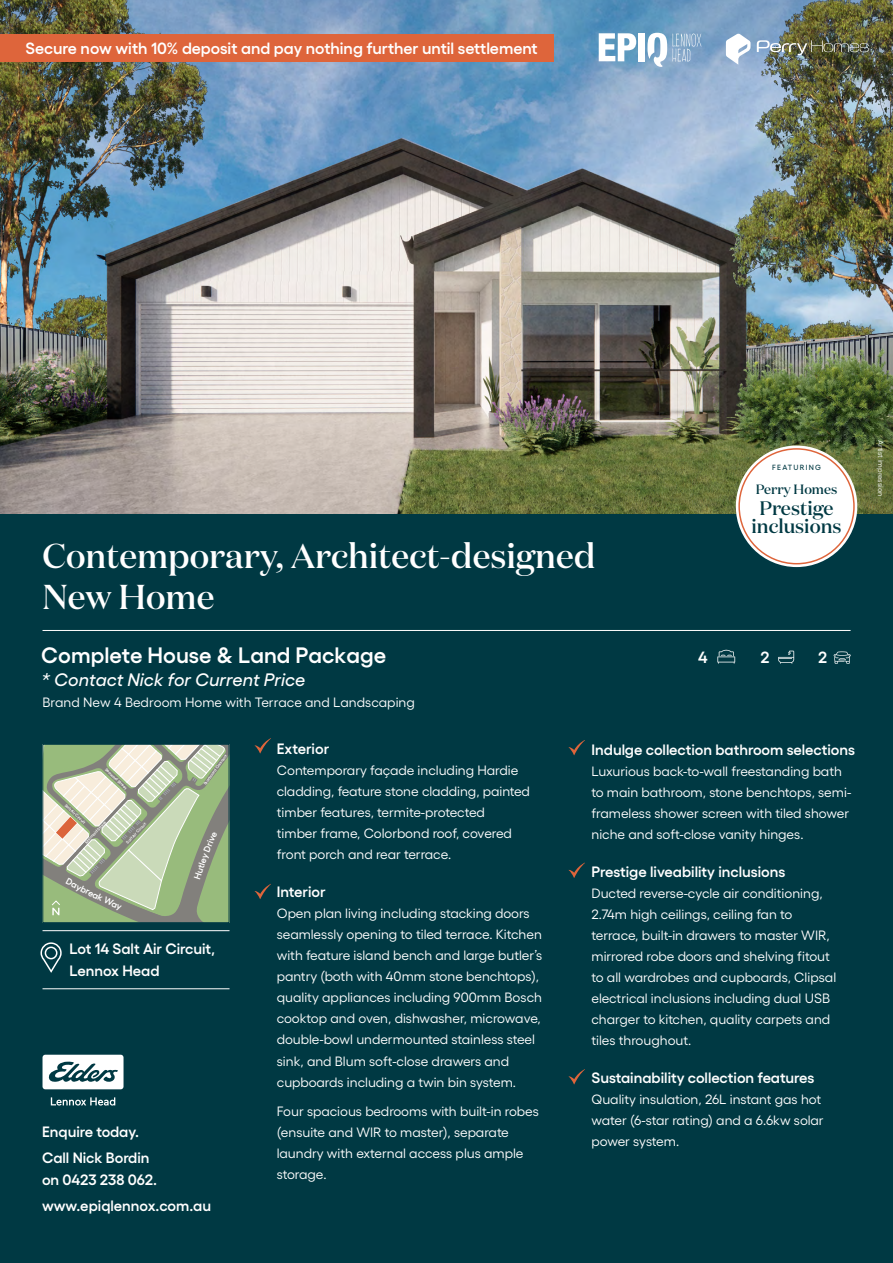
<style>
.page{position:relative;width:893px;height:1263px;background:#fff}
.page>*{position:absolute;margin:0;border:0;box-sizing:border-box;transform-origin:0 0}
.t1{font:500 34.5px/41.4px "Domaine Display";color:#fff}
.t2{font:600 22.35px "Gellix";color:#fff}
.t3{font:500 19.5px/17.4px "Domaine Display";color:#003943;text-align:center}
.t4{font:italic 500 18px "Gellix";color:#fff}
.t5{font:600 16.2px "Gellix";color:#fff}
.t6{font:600 15px/26px "Gellix";color:#fff}
.t7{font:13.5px/21px "Gellix";color:#fff}
.t8{font:500 13.5px "Domaine Display";color:#003943}
.t9{font:600 9.15px "Gellix";color:#fff}
.t10{font:500 7.5px "Gellix";color:#fff}
.t11{font:500 7.5px "Gellix";letter-spacing:.17em;color:#003943}
.t12{font:600 4.05px "Gellix";color:#fff}
</style>
<div class="page">
<div style="left:0;top:507px;width:893px;height:756px;background:#003943"></div>
<img style="left:0;top:0;width:893px;height:513px">
<div style="left:638px;top:34px;width:7px;height:28px;background:#fff"></div>
<svg style="left:599px;top:33px;width:37px;height:28px"></svg>
<svg style="left:647px;top:33px;width:54px;height:35px"></svg>
<img style="left:757px;top:40px;width:112px;height:15px">
<svg style="left:726px;top:34px;width:24px;height:31px"></svg>
<svg style="left:43px;top:1055px;width:81px;height:34px"></svg>
<svg style="left:51px;top:1097px;width:64px;height:8px"></svg>
<hr style="left:43px;top:630px;width:808px;height:1px;background:#fff">
<hr style="left:43px;top:988px;width:187px;height:1px;background:#fff">
<hr style="left:43px;top:930px;width:187px;height:1px;background:#fff">
<svg style="left:40px;top:942px;width:22px;height:31px"></svg>
<div style="left:45px;top:946px;width:12px;height:13px;border:2px solid #fff;border-radius:50%"></div>
<svg style="left:255px;top:884px;width:16px;height:15px"></svg>
<svg style="left:255px;top:738px;width:16px;height:15px"></svg>
<svg style="left:569px;top:862px;width:16px;height:16px"></svg>
<svg style="left:569px;top:1069px;width:16px;height:15px"></svg>
<svg style="left:569px;top:740px;width:16px;height:15px"></svg>
<div style="left:0;top:35px;width:554px;height:27px;background:#de653b"></div>
<div style="left:736px;top:446px;width:121px;height:121px;background:#fff;border-radius:50%"></div>
<div style="left:738px;top:448px;width:117px;height:116px;border:2px solid #de653b;border-radius:50%"></div>
<svg style="left:717px;top:650px;width:18px;height:14px"></svg>
<svg style="left:778px;top:651px;width:16px;height:13px"></svg>
<svg style="left:834px;top:651px;width:17px;height:13px"></svg>
<svg style="left:43px;top:744px;width:186px;height:179px;background:#afbc9d"></svg>
<p class="t5" style="left:26px;top:36px;width:514px">Secure now with 10% deposit and pay nothing further until settlement</p>
<h1 class="t1" style="left:43px;top:535px;width:554px">Contemporary, Architect-designed<br>New Home</h1>
<h2 class="t2" style="left:41px;top:638px;width:346px">Complete House &amp; Land Package</h2>
<h3 class="t4" style="left:41px;top:666px;width:266px">* Contact Nick for Current Price</h3>
<p class="t7" style="left:43px;top:690px;width:374px">Brand New 4 Bedroom Home with Terrace and Landscaping</p>
<p class="t11" style="left:772px;top:462px;width:51px">FEATURING</p>
<p class="t8" style="left:756px;top:480px;width:83px">Perry Homes</p>
<h3 class="t3" style="left:752px;top:500px;width:91px">Prestige inclusions</h3>
<p class="t5" style="left:698px;top:645px;width:11px">4</p>
<p class="t5" style="left:760px;top:645px;width:11px">2</p>
<p class="t5" style="left:818px;top:645px;width:11px">2</p>
<p class="t12" style="left:108px;top:766px;width:30px;rotate:44deg">Seaward Street</p>
<p class="t12" style="left:68px;top:802px;width:28px;rotate:44deg">Salt Air Circuit</p>
<p class="t12" style="left:83px;top:840px;width:30px;rotate:-46deg">Mermaid Street</p>
<p class="t9" style="left:80px;top:879px;width:20px;rotate:27deg">ybre</p>
<p class="t12" style="left:125px;top:840px;width:28px;rotate:-46deg">Salt Air Circuit</p>
<p class="t12" style="left:202px;top:783px;width:38px;rotate:-54deg">Starboard Crescent</p>
<p class="t6" style="left:70px;top:936px;width:147px;line-height:21.8px">Lot 14 Salt Air Circuit,<br>Lennox Head</p>
<p class="t6" style="left:42px;top:1117px;width:109px">Enquire today.<br>Call Nick Bordin</p>
<p class="t6" style="left:42px;top:1165px;width:171px">on 0423 238 062. www.epiqlennox.com.au</p>
<p class="t6" style="left:277px;top:734px;width:54px">Exterior</p>
<p class="t7" style="left:277px;top:759px;width:255px">Contemporary façade including Hardie cladding, feature stone cladding, painted timber features, termite-protected<br>timber frame, Colorbond roof, covered front porch and rear terrace.</p>
<p class="t6" style="left:277px;top:878px;width:50px">Interior</p>
<p class="t7" style="left:277px;top:902px;width:267px">Open plan living including stacking doors seamlessly opening to tiled terrace. Kitchen with feature island bench and large butler’s pantry (both with 40mm stone benchtops), quality appliances including 900mm Bosch cooktop and oven, dishwasher, microwave, double-bowl undermounted stainless steel sink, and Blum soft-close drawers and cupboards including a twin bin system.</p>
<p class="t7" style="left:277px;top:1099px;width:264px">Four spacious bedrooms with built-in robes (ensuite and WIR to master), separate laundry with external access plus ample storage.</p>
<p class="t6" style="left:591px;top:735px;width:265px">Indulge collection bathroom selections</p>
<p class="t7" style="left:591px;top:759px;width:261px">Luxurious back-to-wall freestanding bath to main bathroom, stone benchtops, semi&shy;frameless shower screen with tiled shower niche and soft-close vanity hinges.</p>
<p class="t6" style="left:591px;top:857px;width:196px">Prestige liveability inclusions</p>
<p class="t7" style="left:591px;top:881px;width:246px">Ducted reverse-cycle air conditioning, 2.74m high ceilings, ceiling fan to terrace, built-in drawers to master WIR, mirrored robe doors and shelving fitout to all wardrobes and cupboards, Clipsal electrical inclusions including dual USB charger to kitchen, quality carpets and tiles throughout.</p>
<p class="t6" style="left:591px;top:1063px;width:225px">Sustainability collection features</p>
<p class="t7" style="left:591px;top:1087px;width:234px">Quality insulation, 26L instant gas hot water (6-star rating) and a 6.6kw solar power system.</p>
<p class="t10" style="left:886px;top:440px;width:58px;rotate:90deg">Artist impression</p>
</div>
